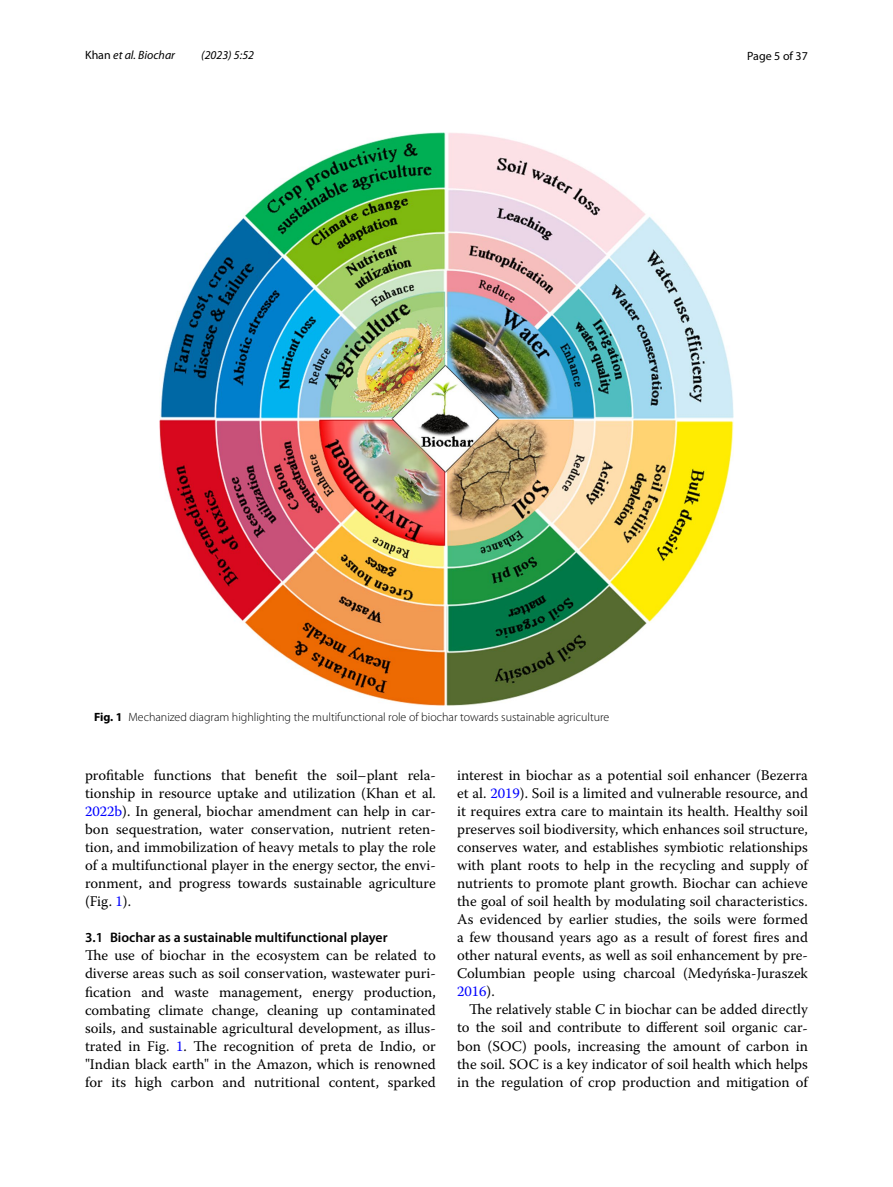
<style>
.page{position:relative;width:893px;height:1187px;background:#fff}
.page>*{position:absolute;margin:0;border:0;box-sizing:border-box;transform-origin:0 0}
.t1{font:14.7px/18px "Warnock Pro";color:#000;text-align:justify}
.t2{font:600 13.8px "Myriad Pro";color:#000}
.t3{font:300 12px "Myriad Pro";color:#000}
.t4{font:italic 12px "Myriad Pro";color:#000}
.t5{font:12px "Myriad Pro";color:#000}
.s1{font-style:normal}
.s2{font-weight:700}
.s3{color:#00f}
</style>
<div class="page">
<img style="left:159px;top:133px;width:574px;height:572px">
<p class="t4" style="left:85px;top:48px;width:92px"><span class="s1">Khan</span> et al. Biochar</p>
<p class="t4" style="left:201px;top:48px;width:54px">(2023) 5:52</p>
<p class="t5" style="left:747px;top:48px;width:62px">Page 5 of 37</p>
<p class="t3" style="left:94px;top:710px;width:517px"><span class="s2">Fig. 1</span> Mechanized diagram highlighting the multifunctional role of biochar towards sustainable agriculture</p>
<p class="t1" style="left:85px;top:766px;width:352px">profitable functions that benefit the soil–plant rela&shy;tionship in resource uptake and utilization (Khan et al.<br><span class="s3">2022b</span>). In general, biochar amendment can help in car&shy;bon sequestration, water conservation, nutrient reten&shy;tion, and immobilization of heavy metals to play the role of a multifunctional player in the energy sector, the envi&shy;ronment, and progress towards sustainable agriculture (Fig. <span class="s3">1</span>).</p>
<p class="t2" style="left:85px;top:929px;width:304px">3.1 Biochar as a sustainable multifunctional player</p>
<p class="t1" style="left:85px;top:946px;width:352px">The use of biochar in the ecosystem can be related to diverse areas such as soil conservation, wastewater puri&shy;fication and waste management, energy production, combating climate change, cleaning up contaminated soils, and sustainable agricultural development, as illus&shy;trated in Fig. <span class="s3">1</span>. The recognition of preta de Indio, or "Indian black earth" in the Amazon, which is renowned for its high carbon and nutritional content, sparked</p>
<p class="t1" style="left:457px;top:766px;width:352px">interest in biochar as a potential soil enhancer (Bezerra et al. <span class="s3">2019</span>). Soil is a limited and vulnerable resource, and it requires extra care to maintain its health. Healthy soil preserves soil biodiversity, which enhances soil structure, conserves water, and establishes symbiotic relationships with plant roots to help in the recycling and supply of nutrients to promote plant growth. Biochar can achieve the goal of soil health by modulating soil characteristics.<br>As evidenced by earlier studies, the soils were formed a few thousand years ago as a result of forest fires and other natural events, as well as soil enhancement by pre-Columbian people using charcoal (Medyńska-Juraszek <span class="s3">2016</span>).</p>
<p class="t1" style="left:457px;top:1000px;width:352px;text-indent:12px">The relatively stable C in biochar can be added directly to the soil and contribute to different soil organic car&shy;bon (SOC) pools, increasing the amount of carbon in the soil. SOC is a key indicator of soil health which helps in the regulation of crop production and mitigation of</p>
</div>
